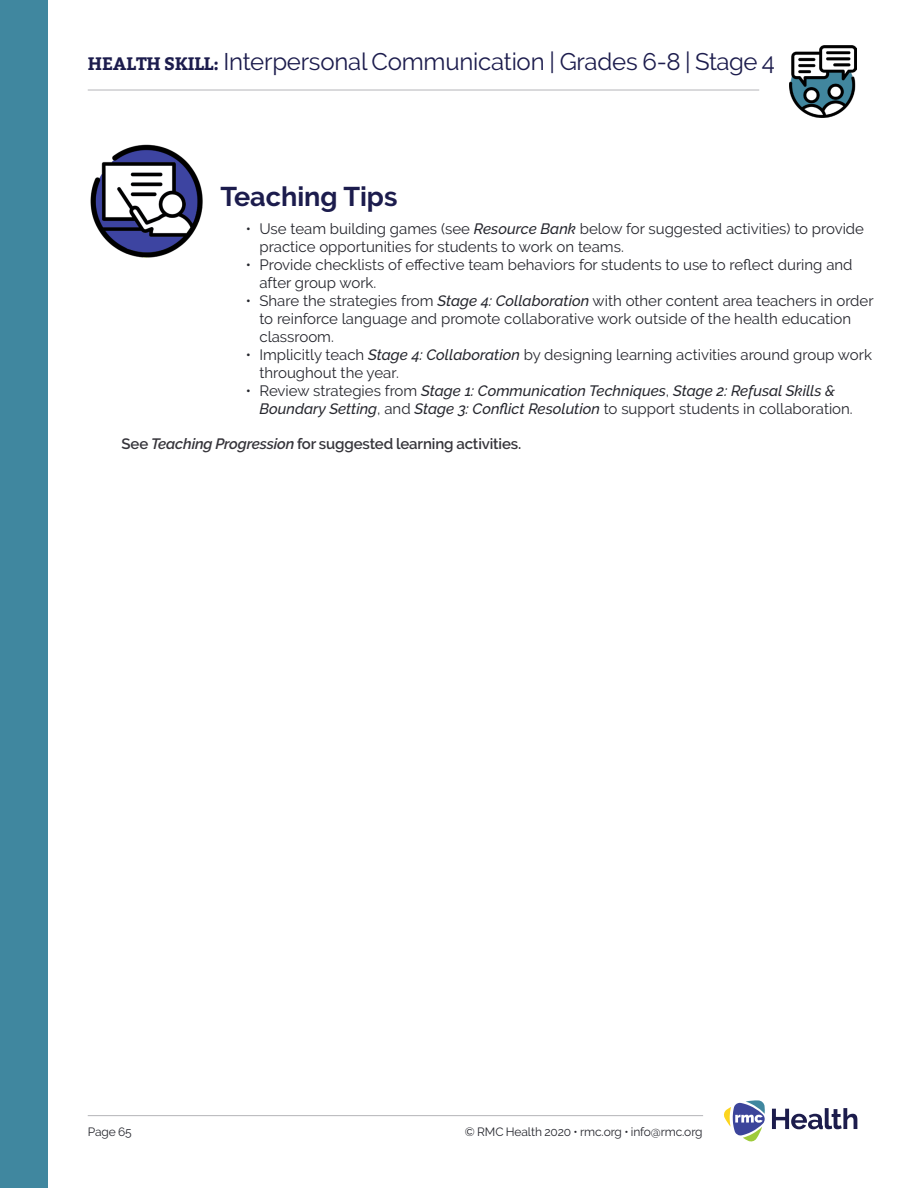
<style>
.page{position:relative;width:918px;height:1188px;background:#fff}
.page>*{position:absolute;margin:0;border:0;box-sizing:border-box;transform-origin:0 0}
.Teaching_Tips{font:700 27px "Raleway";color:#1c1c4d}
.t1{font:24px "Raleway";letter-spacing:-.01em;color:#1c1c4d}
.t2{font:15px/18px "Raleway";color:#26272e}
.t3{font:italic 500 15px/18px "Raleway";color:#26272e}
.t4{font:600 15px "Raleway";letter-spacing:-.01em;color:#36353b}
.t5{font:12px "Raleway";letter-spacing:-.01em;color:#26272e}
.s1{font-family:"Bitter";font-weight:700;font-size:18px}
.s2{font-weight:500;font-style:italic}
.s3{font-weight:400;font-style:normal}
.s4{font-style:italic}
</style>
<div class="page">
<div style="left:0;top:0;width:47px;height:1188px;background:#40879f"></div>
<svg style="left:724px;top:1100px;width:41px;height:42px"></svg>
<svg style="left:772px;top:1108px;width:85px;height:21px"></svg>
<hr style="left:88px;top:1115px;width:615px;height:1px;background:#b4b5b8">
<hr style="left:88px;top:90px;width:671px;height:1px;background:#b4b5b8">
<img style="left:790px;top:46px;width:66px;height:72px">
<img style="left:90px;top:144px;width:113px;height:114px">
<p class="t1" style="left:88px;top:47px;width:689px"><span class="s1">HEALTH SKILL:</span> Interpersonal Communication | Grades 6-8 | Stage 4</p>
<p class="Teaching_Tips" style="left:221px;top:181px;width:179px">Teaching Tips</p>
<p class="t2" style="left:259px;top:220px;width:606px;text-indent:-14px">• Use team building games (see <span class="s2">Resource Bank</span> below for suggested activities) to provide practice opportunities for students to work on teams.</p>
<p class="t2" style="left:259px;top:256px;width:595px;text-indent:-14px">• Provide checklists of effective team behaviors for students to use to reflect during and after group work.</p>
<p class="t2" style="left:259px;top:292px;width:616px;text-indent:-14px">• Share the strategies from <span class="s2">Stage 4: Collaboration</span> with other content area teachers in order to reinforce language and promote collaborative work outside of the health education classroom.</p>
<p class="t2" style="left:259px;top:346px;width:614px;text-indent:-14px">• Implicitly teach <span class="s2">Stage 4: Collaboration</span> by designing learning activities around group work throughout the year.</p>
<p class="t3" style="left:259px;top:382px;width:595px;text-indent:-14px"><span class="s3">• Review strategies from</span> Stage 1: Communication Techniques<span class="s3">,</span> Stage 2: Refusal Skills &amp;<br>Boundary Setting<span class="s3">, and</span> Stage 3: Conflict Resolution <span class="s3">to support students in collaboration.</span></p>
<p class="t4" style="left:122px;top:435px;width:401px">See <span class="s4">Teaching Progression</span> for suggested learning activities.</p>
<p class="t5" style="left:88px;top:1125px;width:46px">Page 65</p>
<p class="t5" style="left:465px;top:1125px;width:239px">© RMC Health 2020 • rmc.org • info@rmc.org</p>
</div>
